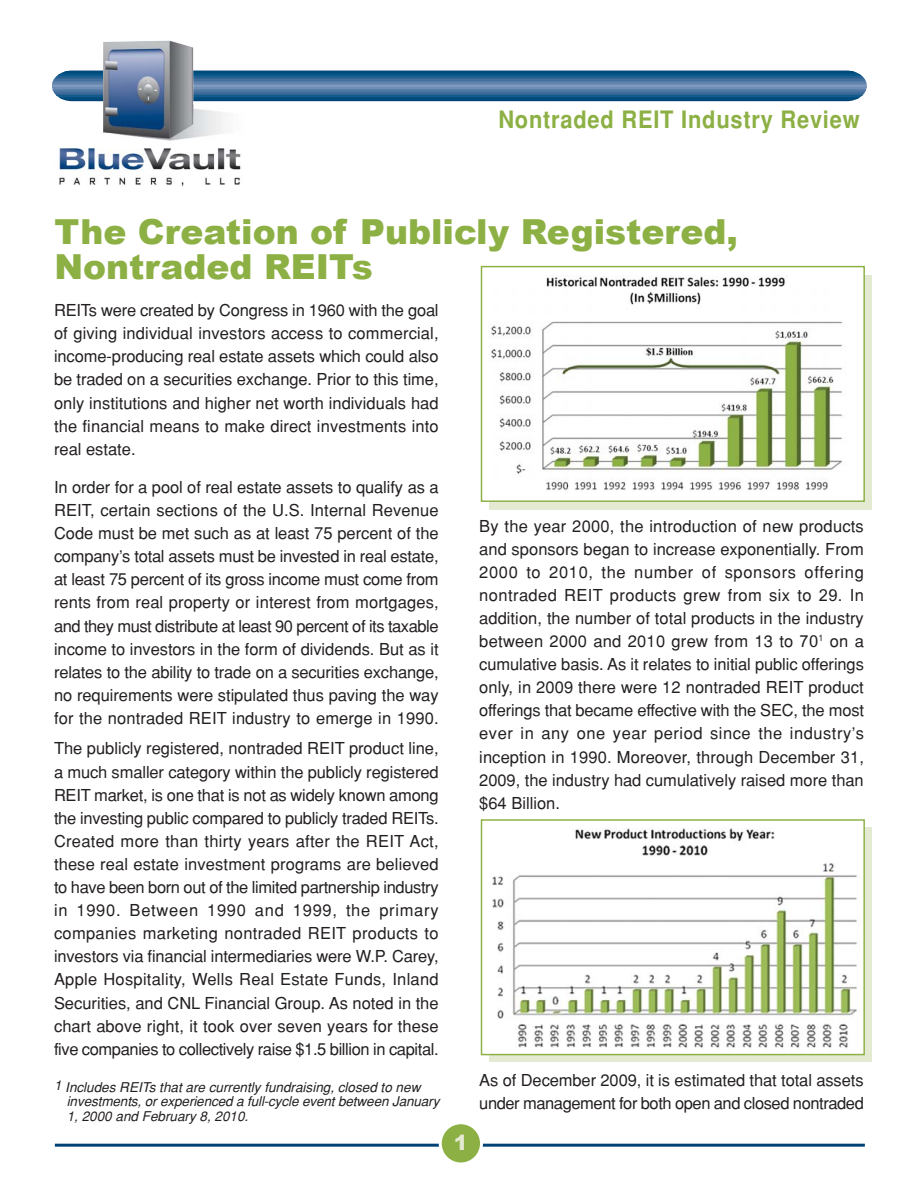
<style>
.page{position:relative;width:918px;height:1188px;background:#fff}
.page>*{position:absolute;margin:0;border:0;box-sizing:border-box;transform-origin:0 0}
.t1{font:900 34.5px/34.5px "Arial";color:#8cb044}
.t2{font:700 24px "Helvetica";letter-spacing:.035em;color:#8cb044;scale:.91 1}
.t3{font:900 21px "Arial";color:#e4e9d2}
.t4{font:16.5px/23.1px "Helvetica";letter-spacing:-.005em;color:#231f20;text-align:justify}
.t5{font:16.5px/23.1px "Helvetica";letter-spacing:-.025em;color:#231f20}
.t6{font:italic 13.5px/14.1px "Helvetica";color:#231f20}
.s1{font-family:"Arial"}
</style>
<div class="page">
<hr style="left:52px;top:71px;width:815px;height:1px;background:#004275">
<hr style="left:52px;top:72px;width:815px;height:1px;background:#00497b">
<hr style="left:52px;top:73px;width:815px;height:2px;background:#004f81">
<hr style="left:52px;top:75px;width:815px;height:1px;background:#085889">
<hr style="left:52px;top:76px;width:815px;height:2px;background:#235f8f">
<hr style="left:52px;top:78px;width:815px;height:1px;background:#346896">
<hr style="left:52px;top:79px;width:815px;height:2px;background:#43709d">
<hr style="left:52px;top:81px;width:815px;height:1px;background:#537aa6">
<hr style="left:52px;top:82px;width:815px;height:2px;background:#6184ad">
<hr style="left:52px;top:84px;width:815px;height:1px;background:#6f8eb5">
<hr style="left:52px;top:85px;width:815px;height:2px;background:#7e99bd">
<hr style="left:52px;top:86px;width:815px;height:2px;background:#7e99bd">
<hr style="left:52px;top:88px;width:815px;height:1px;background:#6e8db4">
<hr style="left:52px;top:89px;width:815px;height:2px;background:#5e82ab">
<hr style="left:52px;top:91px;width:815px;height:1px;background:#4e77a3">
<hr style="left:52px;top:92px;width:815px;height:2px;background:#3d6c9a">
<hr style="left:52px;top:94px;width:815px;height:1px;background:#2b6392">
<hr style="left:52px;top:95px;width:815px;height:2px;background:#145a8a">
<hr style="left:52px;top:97px;width:815px;height:1px;background:#005183">
<hr style="left:52px;top:98px;width:815px;height:2px;background:#004a7c">
<hr style="left:52px;top:100px;width:815px;height:1px;background:#004275">
<img style="left:55px;top:40px;width:190px;height:146px">
<div style="left:489px;top:827px;width:383px;height:235px;background:#e4e9d2"></div>
<img style="left:489px;top:827px;width:374px;height:226px">
<div style="left:481px;top:819px;width:384px;height:236px;border:1px solid #8cb044"></div>
<div style="left:489px;top:275px;width:383px;height:235px;background:#e4e9d2"></div>
<div style="left:481px;top:266px;width:384px;height:236px;background:#fff;border:1px solid #8cb044"></div>
<img style="left:491px;top:276px;width:352px;height:215px">
<hr style="left:55px;top:1144px;width:810px;height:3px;background:#004275">
<div style="left:439px;top:1121px;width:44px;height:45px;background:#8cb044;border:3px solid #fff;border-radius:50%"></div>
<h2 class="t2" style="left:498px;top:111px;width:398px">Nontraded REIT Industry Review</h2>
<h1 class="t1" style="left:54px;top:213px;width:685px">The Creation of Publicly Registered,<br>Nontraded REITs</h1>
<p class="t4" style="left:54px;top:300px;width:386px">REITs were created by Congress in 1960 with the goal of giving individual investors access to commercial, income-producing real estate assets which could also be traded on a securities exchange. Prior to this time, only institutions and higher net worth individuals had the financial means to make direct investments into real estate.</p>
<p class="t4" style="left:54px;top:477px;width:386px">In order for a pool of real estate assets to qualify as a REIT, certain sections of the U.S. Internal Revenue Code must be met such as at least 75 percent of the company’s total assets must be invested in real estate, at least 75 percent of its gross income must come from rents from real property or interest from mortgages, and they must distribute at least 90 percent of its taxable income to investors in the form of dividends. But as it relates to the ability to trade on a securities exchange, no requirements were stipulated thus paving the way for the nontraded REIT industry to emerge in 1990.</p>
<p class="t4" style="left:54px;top:739px;width:386px">The publicly registered, nontraded REIT product line, a much smaller category within the publicly registered REIT market, is one that is not as widely known among the investing public compared to publicly traded REITs.<br>Created more than thirty years after the REIT Act, these real estate investment programs are believed to have been born out of the limited partnership industry in 1990. Between 1990 and 1999, the primary companies marketing nontraded REIT products to investors via financial intermediaries were W.P. Carey, Apple Hospitality, Wells Real Estate Funds, Inland Securities, and CNL Financial Group. As noted in the chart above right, it took over seven years for these five companies to collectively raise $1.5 billion in capital.</p>
<p class="t6" style="left:67px;top:1082px;width:377px;text-indent:-13px">1 Includes REITs that are currently fundraising, closed to new investments,orexperienced a full-cycle eventbetween January<br>1, 2000 and February 8, 2010.</p>
<p class="t3" style="left:454px;top:1127px;width:16px">1</p>
<p class="t4" style="left:479px;top:516px;width:386px">By the year 2000, the introduction of new products and sponsors began to increase exponentially. From 2000 to 2010, the number of sponsors offering nontraded REIT products grew from six to <span class="s1">29</span>. In addition, the number of total products in the industry between 2000 and 2010 grew from 13 to <span class="s1">70</span><sup>1</sup> on a cumulative basis. As it relates to initial public offerings only, in 2009 there were 12 nontraded REIT product offerings that became effective with the SEC, the most ever in any one year period since the industry’s inception in 1990. Moreover, through December 31, 2009, the industry had cumulatively raised more than $64 Billion.</p>
<p class="t5" style="left:479px;top:1070px;width:386px">As of December 2009, it is estimated that total assets under management for both open and closed nontraded</p>
</div>
